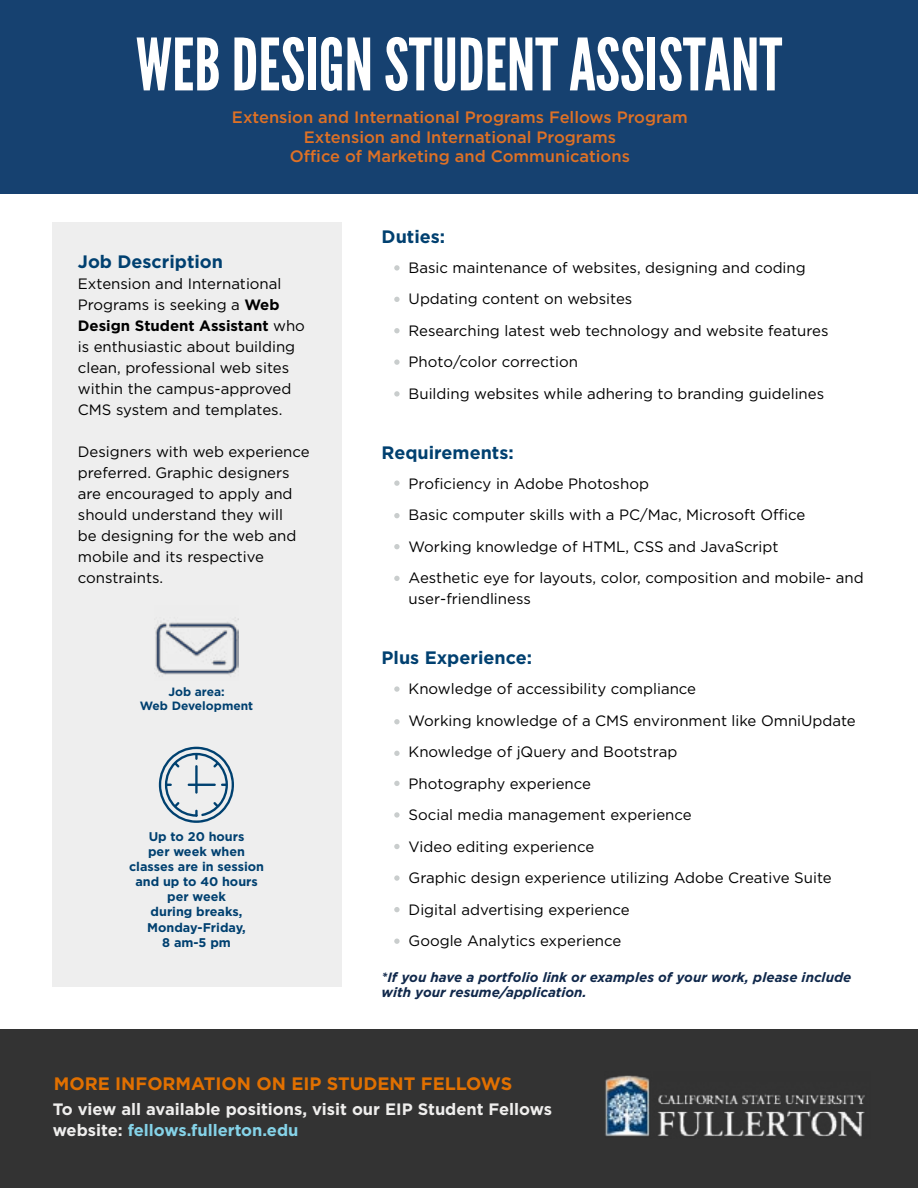
<style>
.page{position:relative;width:918px;height:1188px;background:#fff}
.page>*{position:absolute;margin:0;border:0;box-sizing:border-box;transform-origin:0 0}
.t1{font:72px "League Gothic";color:#fff}
.t2{font:700 18px "Gotham";color:#004070}
.t3{font:700 18px "Gotham";color:#e17000}
.t4{font:500 16.5px/19.8px "Gotham";color:#df7125;text-align:center}
.t5{font:700 16.5px/21px "Gotham";color:#efeeed}
.t6{font:15px/31.5px "Gotham";color:#000}
.t7{font:italic 700 13.5px/15px "Gotham";color:#10284b}
.t8{font:700 12.6px/15.1px "Gotham";color:#004070;text-align:center}
.t9{font:700 12px/14.4px "Gotham";color:#004070;text-align:center}
.s1{font-weight:700}
.s2{color:#85d3e8}
</style>
<div class="page">
<div style="left:0;top:0;width:918px;height:194px;background:#164170"></div>
<div style="left:53px;top:223px;width:289px;height:764px;background:#eee"></div>
<svg style="left:394px;top:265px;width:6px;height:6px"></svg>
<svg style="left:394px;top:297px;width:6px;height:5px"></svg>
<svg style="left:394px;top:328px;width:6px;height:5px"></svg>
<svg style="left:394px;top:359px;width:6px;height:6px"></svg>
<svg style="left:394px;top:391px;width:6px;height:6px"></svg>
<svg style="left:394px;top:480px;width:6px;height:6px"></svg>
<svg style="left:394px;top:513px;width:6px;height:5px"></svg>
<svg style="left:394px;top:544px;width:6px;height:5px"></svg>
<svg style="left:394px;top:576px;width:6px;height:5px"></svg>
<svg style="left:394px;top:686px;width:6px;height:6px"></svg>
<svg style="left:394px;top:719px;width:6px;height:5px"></svg>
<svg style="left:394px;top:751px;width:6px;height:5px"></svg>
<svg style="left:394px;top:781px;width:6px;height:5px"></svg>
<svg style="left:394px;top:812px;width:6px;height:6px"></svg>
<svg style="left:394px;top:844px;width:6px;height:5px"></svg>
<svg style="left:394px;top:875px;width:6px;height:6px"></svg>
<svg style="left:394px;top:907px;width:6px;height:5px"></svg>
<svg style="left:394px;top:939px;width:6px;height:5px"></svg>
<div style="left:0;top:1029px;width:918px;height:159px;background:#333"></div>
<img style="left:605px;top:1075px;width:260px;height:62px">
<svg style="left:159px;top:747px;width:75px;height:76px"></svg>
<img style="left:155px;top:620px;width:83px;height:57px">
<h1 class="t1" style="left:136px;top:22px;width:648px">WEB DESIGN STUDENT ASSISTANT</h1>
<p class="t4" style="left:232px;top:107px;width:457px">Extension and International Programs Fellows Program<br>Extension and International Programs<br>Office of Marketing and Communications</p>
<p class="t2" style="left:78px;top:250px;width:147px">Job Description</p>
<p class="t6" style="left:78px;top:273px;width:229px;line-height:21px">Extension and International<br>Programs is seeking a <span class="s1">Web<br>Design Student Assistant</span> who is enthusiastic about building clean, professional web sites within the campus-approved<br>CMS system and templates.</p>
<p class="t6" style="left:78px;top:441px;width:233px;line-height:21px">Designers with web experience preferred. Graphic designers are encouraged to apply and should understand they will<br>be designing for the web and mobile and its respective constraints.</p>
<p class="t9" style="left:140px;top:684px;width:115px">Job area:<br>Web Development</p>
<p class="t8" style="left:129px;top:829px;width:137px">Up to 20 hours<br>per week when classes are in session and up to 40 hours per week<br>during breaks,<br>Monday-Friday,<br>8 am-5 pm</p>
<p class="t2" style="left:382px;top:225px;width:65px">Duties:</p>
<p class="t6" style="left:409px;top:252px;width:421px">Basic maintenance of websites, designing and coding Updating content on websites<br>Researching latest web technology and website features Photo/color correction<br>Building websites while adhering to branding guidelines</p>
<p class="t2" style="left:382px;top:441px;width:134px">Requirements:</p>
<p class="t6" style="left:409px;top:468px;width:457px">Proficiency in Adobe Photoshop<br>Basic computer skills with a PC/Mac, Microsoft Office Working knowledge of HTML, CSS and JavaScript<br>Aesthetic eye for layouts, color, composition and mobile- and</p>
<p class="t6" style="left:409px;top:583px;width:124px">user-friendliness</p>
<p class="t2" style="left:382px;top:646px;width:152px">Plus Experience:</p>
<p class="t6" style="left:409px;top:673px;width:449px">Knowledge of accessibility compliance<br>Working knowledge of a CMS environment like OmniUpdate Knowledge of jQuery and Bootstrap<br>Photography experience<br>Social media management experience<br>Video editing experience<br>Graphic design experience utilizing Adobe Creative Suite Digital advertising experience<br>Google Analytics experience</p>
<p class="t7" style="left:382px;top:970px;width:471px">*If you have a portfolio link or examples of your work, please include with your resume/application.</p>
<p class="t3" style="left:54px;top:1072px;width:460px">MORE INFORMATION ON EIP STUDENT FELLOWS</p>
<p class="t5" style="left:53px;top:1098px;width:501px">To view all available positions, visit our EIP Student Fellows website: <span class="s2">fellows.fullerton.edu</span></p>
</div>
